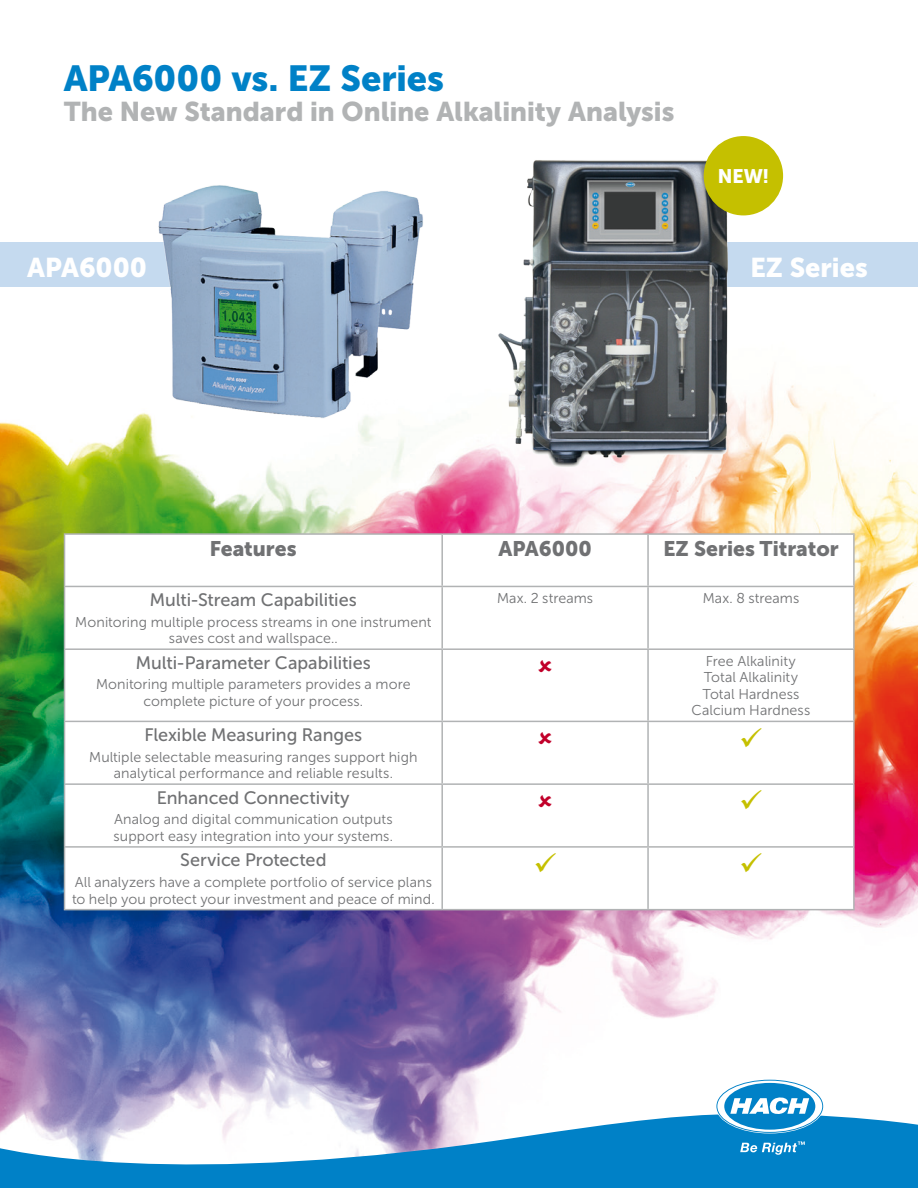
<style>
.page{position:relative;width:918px;height:1188px;background:#fff}
.page>*{position:absolute;margin:0;border:0;box-sizing:border-box;transform-origin:0 0}
.Head_1{font:36px "Museo Sans Cyrl 900";letter-spacing:-.005em;color:#0081c7}
.Head_2_Intro{font:27px "Museo Sans Cyrl 900";color:#b1b3b4}
.Instrument_Name{font:27px "Museo Sans Cyrl 900";color:#fff}
.Table_Head_frontpage{font:21px "Museo Sans Cyrl 900";color:#707173}
.t1{font:19.5px "Museo Sans Cyrl 900";color:#fff}
.Table_Head_12{font:18px "Museo Sans Cyrl 500";color:#707173}
.Table_text_9_5{font:14.25px/16.5px "Museo Sans Cyrl 300";letter-spacing:.005em;color:#707173;text-align:center}
</style>
<div class="page">
<div style="left:662px;top:243px;width:256px;height:49px;background:#c5daef"></div>
<div style="left:0;top:243px;width:242px;height:49px;background:#c5daef"></div>
<img style="left:0;top:287px;width:918px;height:824px">
<img style="left:140px;top:185px;width:292px;height:242px">
<img style="left:497px;top:158px;width:274px;height:312px">
<svg style="left:0;top:1111px;width:918px;height:77px;fill:#0081c7"></svg>
<svg style="left:717px;top:1081px;width:112px;height:51px"></svg>
<svg style="left:740px;top:1141px;width:65px;height:14px"></svg>
<svg style="left:65px;top:535px;width:788px;height:374px"></svg>
<hr style="left:64px;top:533px;width:378px;height:2px;background:#b1b3b4">
<hr style="left:64px;top:535px;width:1px;height:51px;background:#b1b3b4">
<hr style="left:442px;top:533px;width:206px;height:2px;background:#b1b3b4">
<hr style="left:441px;top:535px;width:2px;height:51px;background:#b1b3b4">
<hr style="left:648px;top:533px;width:207px;height:2px;background:#b1b3b4">
<hr style="left:647px;top:535px;width:2px;height:51px;background:#b1b3b4">
<hr style="left:853px;top:535px;width:2px;height:51px;background:#b1b3b4">
<hr style="left:64px;top:586px;width:378px;height:1px;background:#b1b3b4">
<hr style="left:64px;top:587px;width:1px;height:61px;background:#b1b3b4">
<hr style="left:442px;top:586px;width:206px;height:1px;background:#b1b3b4">
<hr style="left:441px;top:587px;width:2px;height:61px;background:#b1b3b4">
<hr style="left:648px;top:586px;width:207px;height:1px;background:#b1b3b4">
<hr style="left:647px;top:587px;width:2px;height:61px;background:#b1b3b4">
<hr style="left:853px;top:587px;width:2px;height:61px;background:#b1b3b4">
<hr style="left:64px;top:648px;width:378px;height:2px;background:#b1b3b4">
<hr style="left:64px;top:650px;width:1px;height:71px;background:#b1b3b4">
<hr style="left:442px;top:648px;width:206px;height:2px;background:#b1b3b4">
<hr style="left:441px;top:650px;width:2px;height:71px;background:#b1b3b4">
<hr style="left:648px;top:648px;width:207px;height:2px;background:#b1b3b4">
<hr style="left:647px;top:650px;width:2px;height:71px;background:#b1b3b4">
<hr style="left:853px;top:650px;width:2px;height:71px;background:#b1b3b4">
<hr style="left:64px;top:721px;width:378px;height:1px;background:#b1b3b4">
<hr style="left:64px;top:722px;width:1px;height:61px;background:#b1b3b4">
<hr style="left:442px;top:721px;width:206px;height:1px;background:#b1b3b4">
<hr style="left:441px;top:722px;width:2px;height:61px;background:#b1b3b4">
<hr style="left:648px;top:721px;width:207px;height:1px;background:#b1b3b4">
<hr style="left:647px;top:722px;width:2px;height:61px;background:#b1b3b4">
<hr style="left:853px;top:722px;width:2px;height:61px;background:#b1b3b4">
<hr style="left:64px;top:783px;width:378px;height:2px;background:#b1b3b4">
<hr style="left:64px;top:785px;width:1px;height:61px;background:#b1b3b4">
<hr style="left:442px;top:783px;width:206px;height:2px;background:#b1b3b4">
<hr style="left:441px;top:785px;width:2px;height:61px;background:#b1b3b4">
<hr style="left:648px;top:783px;width:207px;height:2px;background:#b1b3b4">
<hr style="left:647px;top:785px;width:2px;height:61px;background:#b1b3b4">
<hr style="left:853px;top:785px;width:2px;height:61px;background:#b1b3b4">
<hr style="left:64px;top:846px;width:378px;height:2px;background:#b1b3b4">
<hr style="left:64px;top:848px;width:1px;height:61px;background:#b1b3b4">
<hr style="left:442px;top:846px;width:206px;height:2px;background:#b1b3b4">
<hr style="left:441px;top:848px;width:2px;height:61px;background:#b1b3b4">
<hr style="left:648px;top:846px;width:207px;height:2px;background:#b1b3b4">
<hr style="left:647px;top:848px;width:2px;height:61px;background:#b1b3b4">
<hr style="left:853px;top:848px;width:2px;height:61px;background:#b1b3b4">
<hr style="left:64px;top:909px;width:378px;height:1px;background:#b1b3b4">
<hr style="left:442px;top:909px;width:206px;height:1px;background:#b1b3b4">
<hr style="left:648px;top:909px;width:207px;height:1px;background:#b1b3b4">
<div style="left:704px;top:136px;width:79px;height:79px;background:#c5c000;border-radius:50%"></div>
<svg style="left:538px;top:660px;width:14px;height:12px"></svg>
<svg style="left:538px;top:732px;width:14px;height:12px"></svg>
<svg style="left:538px;top:795px;width:14px;height:12px"></svg>
<svg style="left:741px;top:727px;width:21px;height:20px"></svg>
<svg style="left:741px;top:790px;width:21px;height:20px"></svg>
<svg style="left:536px;top:853px;width:20px;height:19px"></svg>
<svg style="left:741px;top:853px;width:21px;height:19px"></svg>
<p class="Head_1" style="left:64px;top:58px;width:382px">APA6000 vs. EZ Series</p>
<p class="Head_2_Intro" style="left:64px;top:96px;width:612px">The New Standard in Online Alkalinity Analysis</p>
<p class="Instrument_Name" style="left:27px;top:253px;width:121px">APA6000</p>
<p class="t1" style="left:718px;top:165px;width:53px">NEW!</p>
<p class="Instrument_Name" style="left:750px;top:253px;width:119px">EZ Series</p>
<p class="Table_Head_frontpage" style="left:210px;top:537px;width:88px">Features</p>
<p class="Table_Head_frontpage" style="left:498px;top:537px;width:95px">APA6000</p>
<p class="Table_Head_frontpage" style="left:664px;top:537px;width:177px">EZ Series Titrator</p>
<p class="Table_Head_12" style="left:150px;top:590px;width:208px">Multi-Stream Capabilities</p>
<p class="Table_text_9_5" style="left:75px;top:614px;width:358px">Monitoring multiple process streams in one instrument saves cost and wallspace..</p>
<p class="Table_text_9_5" style="left:497px;top:590px;width:98px">Max. 2 streams</p>
<p class="Table_text_9_5" style="left:703px;top:590px;width:98px">Max. 8 streams</p>
<p class="Table_Head_12" style="left:136px;top:653px;width:236px">Multi-Parameter Capabilities</p>
<p class="Table_text_9_5" style="left:96px;top:676px;width:316px">Monitoring multiple parameters provides a more complete picture of your process.</p>
<p class="Table_Head_12" style="left:144px;top:725px;width:219px">Flexible Measuring Ranges</p>
<p class="Table_text_9_5" style="left:89px;top:749px;width:330px">Multiple selectable measuring ranges support high analytical performance and reliable results.</p>
<p class="Table_Head_12" style="left:157px;top:788px;width:195px">Enhanced Connectivity</p>
<p class="Table_text_9_5" style="left:114px;top:811px;width:281px;text-align:left">Analog and digital communication outputs support easy integration into your systems.</p>
<p class="Table_Head_12" style="left:180px;top:850px;width:148px">Service Protected</p>
<p class="Table_text_9_5" style="left:72px;top:874px;width:364px;text-align:left">All analyzers have a complete portfolio of service plans to help you protect your investment and peace of mind.</p>
<p class="Table_text_9_5" style="left:692px;top:653px;width:120px">Free Alkalinity<br>Total Alkalinity<br>Total Hardness<br>Calcium Hardness</p>
</div>
